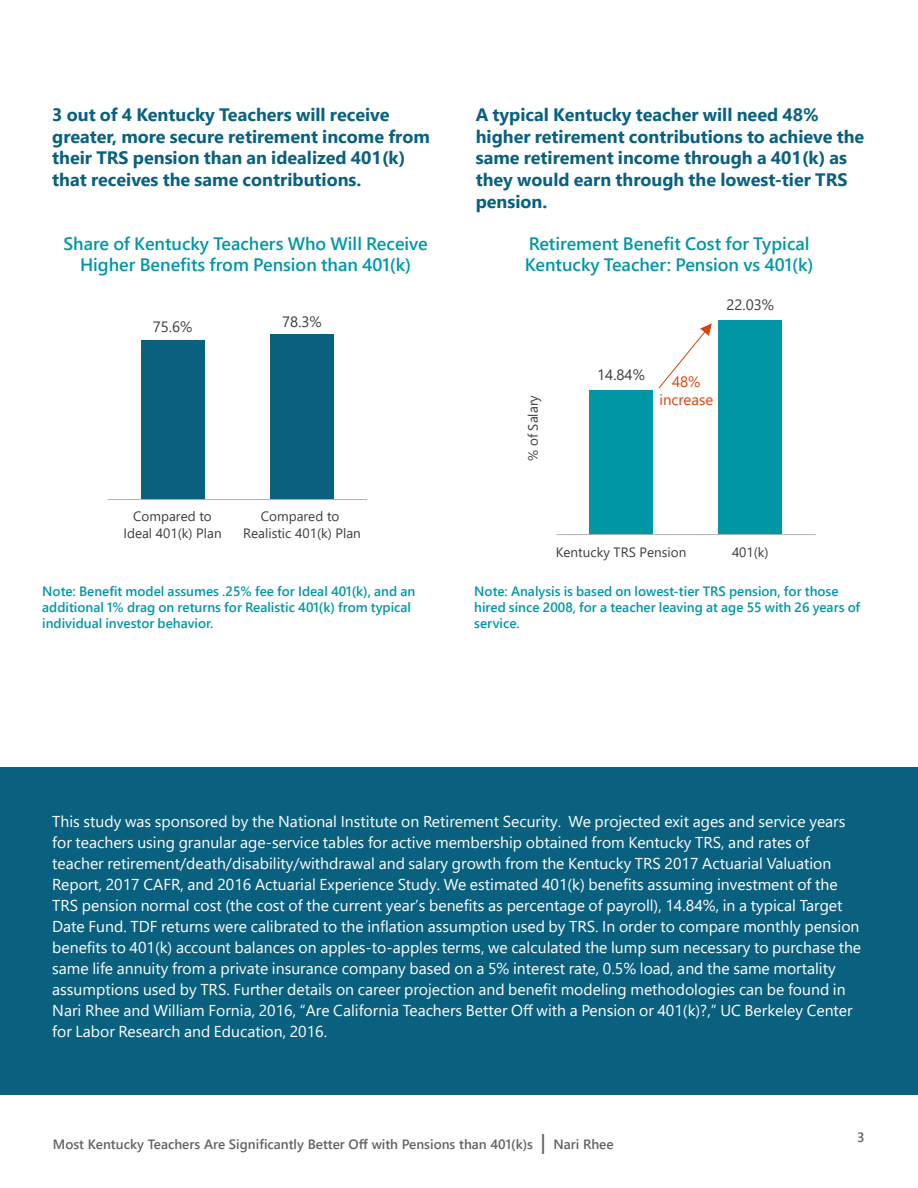
<style>
.page{position:relative;width:918px;height:1188px;background:#fff}
.page>*{position:absolute;margin:0;border:0;box-sizing:border-box;transform-origin:0 0}
.header_2{font:700 18px/21.6px "Segoe UI";color:#0a617f}
.header_2-2{font:600 18px/21.6px "Segoe UI";color:#0197a7}
.t1{font:15.75px/21px "Segoe UI";color:#fff}
.t2{font:15px "Segoe UI";color:#3d3d3d}
.t3{font:15px/18px "Segoe UI";color:#d9430d;text-align:center}
.t4{font:600 13.5px/16.2px "Segoe UI";color:#0197a7}
.t5{font:13.5px/16.2px "Segoe UI";color:#3d3d3d;text-align:center}
.t6{font:600 13.5px "Segoe UI";color:#636366}
.s1{font-size:19.5px}
</style>
<div class="page">
<div style="left:718px;top:321px;width:64px;height:214px;background:#0197a7"></div>
<div style="left:589px;top:390px;width:64px;height:145px;background:#0197a7"></div>
<hr style="left:556px;top:534px;width:260px;height:1px;background:#b3b3b3">
<svg style="left:658px;top:323px;width:54px;height:66px"></svg>
<div style="left:141px;top:340px;width:63px;height:160px;background:#0a617f"></div>
<div style="left:270px;top:334px;width:64px;height:166px;background:#0a617f"></div>
<hr style="left:108px;top:499px;width:259px;height:1px;background:#b3b3b3">
<div style="left:0;top:767px;width:918px;height:327px;background:#0a617f"></div>
<p class="header_2" style="left:52px;top:103px;width:379px">3 out of 4 Kentucky Teachers will receive greater, more secure retirement income from their TRS pension than an idealized 401(k) that receives the same contributions.</p>
<p class="header_2" style="left:476px;top:103px;width:390px">A typical Kentucky teacher will need 48% higher retirement contributions to achieve the same retirement income through a 401(k) as they would earn through the lowest-tier TRS pension.</p>
<p class="header_2-2" style="left:63px;top:231px;width:366px;text-align:center">Share of Kentucky Teachers Who Will Receive<br>Higher Benefits from Pension than 401(k)</p>
<p class="t2" style="left:153px;top:312px;width:41px">75.6%</p>
<p class="t2" style="left:282px;top:307px;width:41px">78.3%</p>
<p class="t5" style="left:123px;top:507px;width:100px">Compared to<br>Ideal 401(k) Plan</p>
<p class="t5" style="left:243px;top:507px;width:119px">Compared to<br>Realistic 401(k) Plan</p>
<p class="t4" style="left:42px;top:582px;width:375px">Note: Benefit model assumes .25% fee for Ideal 401(k), and an additional 1% drag on returns for Realistic 401(k) from typical individual investor behavior.</p>
<p class="header_2-2" style="left:525px;top:231px;width:290px">Retirement Benefit Cost for Typical<br>Kentucky Teacher: Pension vs 401(k)</p>
<p class="t5" style="left:524px;top:461px;width:67px;rotate:-90deg">% of Salary</p>
<p class="t2" style="left:727px;top:291px;width:49px">22.03%</p>
<p class="t2" style="left:597px;top:361px;width:49px">14.84%</p>
<p class="t3" style="left:659px;top:371px;width:55px">48% increase</p>
<p class="t5" style="left:556px;top:542px;width:132px">Kentucky TRS Pension</p>
<p class="t5" style="left:732px;top:542px;width:38px">401(k)</p>
<p class="t4" style="left:474px;top:582px;width:387px">Note: Analysis is based on lowest-tier TRS pension, for those hired since 2008, for a teacher leaving at age 55 with 26 years of service.</p>
<p class="t1" style="left:52px;top:809px;width:810px">This study was sponsored by the National Institute on Retirement Security. We projected exit ages and service years for teachers using granular age-service tables for active membership obtained from Kentucky TRS, and rates of teacher retirement/death/disability/withdrawal and salary growth from the Kentucky TRS 2017 Actuarial Valuation Report, 2017 CAFR, and 2016 Actuarial Experience Study. We estimated 401(k) benefits assuming investment of the TRS pension normal cost (the cost of the current year’s benefits as percentage of payroll), 14.84%, in a typical Target Date Fund. TDF returns were calibrated to the inflation assumption used by TRS. In order to compare monthly pension benefits to 401(k) account balances on apples-to-apples terms, we calculated the lump sum necessary to purchase the same life annuity from a private insurance company based on a 5% interest rate, 0.5% load, and the same mortality assumptions used by TRS. Further details on career projection and benefit modeling methodologies can be found in Nari Rhee and William Fornia, 2016, “Are California Teachers Better Off with a Pension or 401(k)?,” UC Berkeley Center for Labor Research and Education, 2016.</p>
<p class="t6" style="left:53px;top:1132px;width:562px">Most Kentucky Teachers Are Significantly Better Off with Pensions than 401(k)s <span class="s1">|</span> Nari Rhee</p>
<p class="t6" style="left:857px;top:1124px;width:9px">3</p>
</div>
